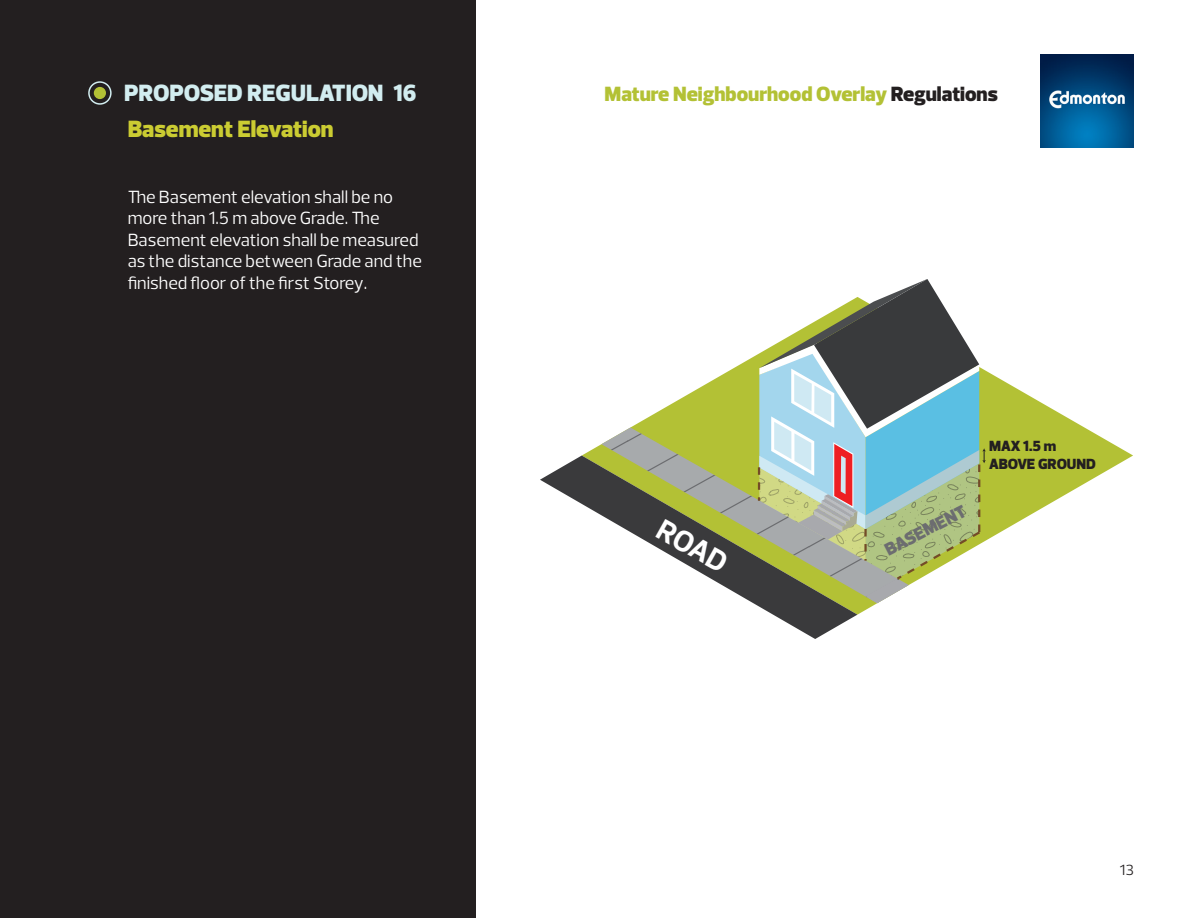
<style>
.page{position:relative;width:1188px;height:918px;background:#fff}
.page>*{position:absolute;margin:0;border:0;box-sizing:border-box;transform-origin:0 0}
.t1{font:700 30px "Prelo";color:#fff}
.t2{font:900 24px "Prelo";color:#d2edf0}
.t3{font:900 24px "Prelo";color:#cbcc32}
.t4{font:900 21px "Prelo";color:#b3c135}
.t5{font:18px/21.6px "Prelo";color:#fff}
.t6{font:900 18px "Prelo";color:#6c6d70}
.t7{font:900 15px/18px "Prelo";letter-spacing:-.01em;color:#231f20}
.t8{font:15px "Prelo";color:#231f20}
.s1{color:#231f20}
</style>
<div class="page">
<div style="left:0;top:0;width:475px;height:918px;background:#231f20"></div>
<img style="left:1040px;top:54px;width:94px;height:94px">
<svg style="left:582px;top:354px;width:551px;height:261px"></svg>
<svg style="left:540px;top:456px;width:317px;height:183px"></svg>
<svg style="left:601px;top:428px;width:157px;height:175px"></svg>
<svg style="left:758px;top:279px;width:228px;height:324px"></svg>
<div style="left:88px;top:81px;width:24px;height:24px;border:2px solid #d2edf0;border-radius:50%"></div>
<div style="left:94px;top:87px;width:12px;height:12px;background:#b3c135;border-radius:50%"></div>
<p class="t2" style="left:124px;top:78px;width:294px">PROPOSED REGULATION 16</p>
<p class="t3" style="left:128px;top:114px;width:207px">Basement Elevation</p>
<p class="t5" style="left:128px;top:186px;width:296px">The Basement elevation shall be no more than 1.5 m above Grade. The Basement elevation shall be measured as the distance between Grade and the finished floor of the first Storey.</p>
<p class="t4" style="left:605px;top:81px;width:395px">Mature Neighbourhood Overlay <span class="s1">Regulations</span></p>
<p class="t1" style="left:668px;top:511px;width:77px;rotate:29deg">ROAD</p>
<p class="t6" style="left:881px;top:540px;width:90px;rotate:-27deg">BASEMENT</p>
<p class="t7" style="left:989px;top:437px;width:108px">MAX 1.5 m<br>ABOVE GROUND</p>
<p class="t8" style="left:1120px;top:861px;width:16px">13</p>
</div>
